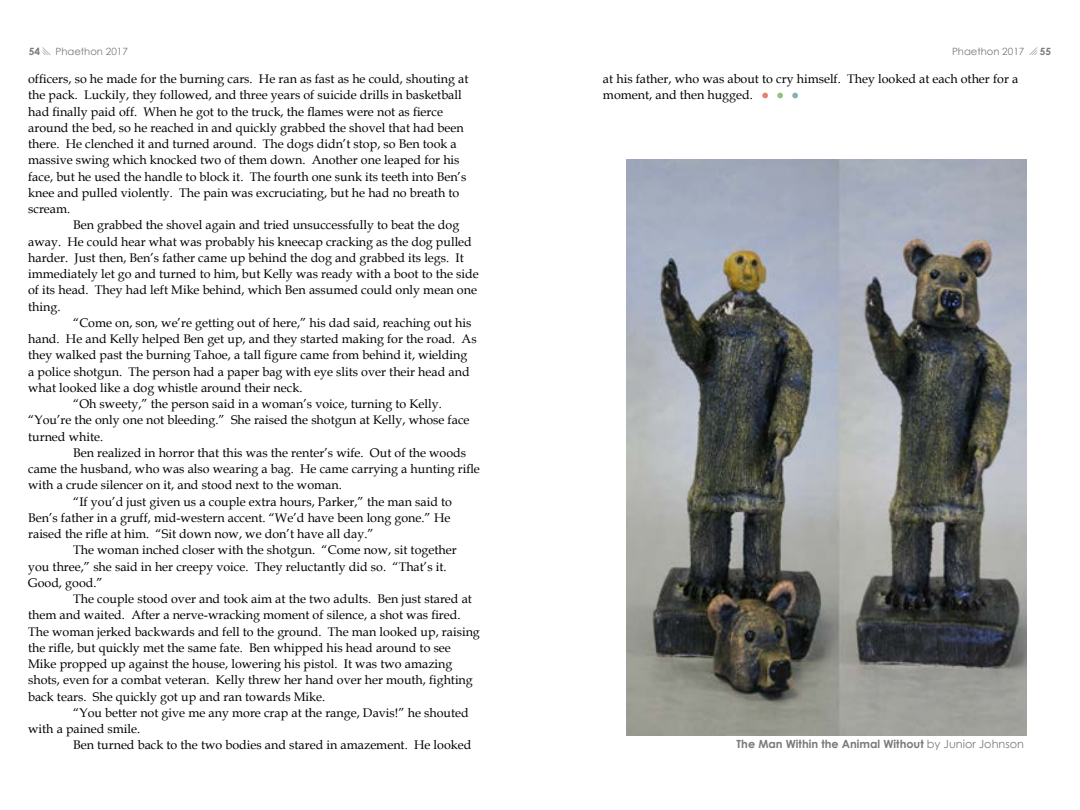
<style>
.page{position:relative;width:1080px;height:810px;background:#fff}
.page>*{position:absolute;margin:0;border:0;box-sizing:border-box;transform-origin:0 0}
.t1{font:12.5px/16.2px "Book Antiqua";color:#000}
.t2{font:700 11.25px "Century Gothic";color:#797a7a}
.t3{font:10px "Century Gothic";color:#797a7a}
.t4{font:700 10px "Century Gothic";color:#797a7a}
.s1{font-weight:700}
.s2{font-weight:400}
</style>
<div class="page">
<img style="left:626px;top:159px;width:400px;height:576px">
<p class="t4" style="left:29px;top:44px;width:13px">54</p>
<p class="t3" style="left:56px;top:44px;width:74px">Phaethon 2017</p>
<p class="t3" style="left:952px;top:44px;width:101px">Phaethon 2017 □ <span class="s1">55</span></p>
<p class="t1" style="left:28px;top:71px;width:442px">officers, so he made for the burning cars. He ran as fast as he could, shouting at the pack. Luckily, they followed, and three years of suicide drills in basketball had finally paid off. When he got to the truck, the flames were not as fierce around the bed, so he reached in and quickly grabbed the shovel that had been there. He clenched it and turned around. The dogs didn’t stop, so Ben took a massive swing which knocked two of them down. Another one leaped for his face, but he used the handle to block it. The fourth one sunk its teeth into Ben’s knee and pulled violently. The pain was excruciating, but he had no breath to scream.</p>
<p class="t1" style="left:28px;top:217px;width:452px;text-indent:45px">Ben grabbed the shovel again and tried unsuccessfully to beat the dog away. He could hear what was probably his kneecap cracking as the dog pulled harder. Just then, Ben’s father came up behind the dog and grabbed its legs. It immediately let go and turned to him, but Kelly was ready with a boot to the side of its head. They had left Mike behind, which Ben assumed could only mean one thing.</p>
<p class="t1" style="left:73px;top:314px;width:400px">“Come on, son, we’re getting out of here,” his dad said, reaching out his</p>
<p class="t1" style="left:28px;top:331px;width:450px">hand. He and Kelly helped Ben get up, and they started making for the road. As</p>
<p class="t1" style="left:28px;top:347px;width:441px">they walked past the burning Tahoe, a tall figure came from behind it, wielding</p>
<p class="t1" style="left:28px;top:363px;width:443px">a police shotgun. The person had a paper bag with eye slits over their head and</p>
<p class="t1" style="left:28px;top:379px;width:276px">what looked like a dog whistle around their neck.</p>
<p class="t1" style="left:73px;top:396px;width:370px">“Oh sweety,” the person said in a woman’s voice, turning to Kelly.</p>
<p class="t1" style="left:28px;top:412px;width:443px">“You’re the only one not bleeding.” She raised the shotgun at Kelly, whose face</p>
<p class="t1" style="left:28px;top:428px;width:77px">turned white.</p>
<p class="t1" style="left:73px;top:444px;width:394px">Ben realized in horror that this was the renter’s wife. Out of the woods</p>
<p class="t1" style="left:28px;top:461px;width:453px">came the husband, who was also wearing a bag. He came carrying a hunting rifle</p>
<p class="t1" style="left:28px;top:477px;width:315px">with a crude silencer on it, and stood next to the woman.</p>
<p class="t1" style="left:73px;top:493px;width:380px">“If you’d just given us a couple extra hours, Parker,” the man said to</p>
<p class="t1" style="left:28px;top:509px;width:424px">Ben’s father in a gruff, mid-western accent. “We’d have been long gone.” He</p>
<p class="t1" style="left:28px;top:526px;width:347px">raised the rifle at him. “Sit down now, we don’t have all day.”</p>
<p class="t1" style="left:73px;top:542px;width:385px">The woman inched closer with the shotgun. “Come now, sit together</p>
<p class="t1" style="left:28px;top:558px;width:420px">you three,” she said in her creepy voice. They reluctantly did so. “That’s it.</p>
<p class="t1" style="left:28px;top:574px;width:76px">Good, good.”</p>
<p class="t1" style="left:73px;top:591px;width:400px">The couple stood over and took aim at the two adults. Ben just stared at</p>
<p class="t1" style="left:28px;top:607px;width:434px">them and waited. After a nerve-wracking moment of silence, a shot was fired.</p>
<p class="t1" style="left:28px;top:623px;width:453px">The woman jerked backwards and fell to the ground. The man looked up, raising</p>
<p class="t1" style="left:28px;top:639px;width:424px">the rifle, but quickly met the same fate. Ben whipped his head around to see</p>
<p class="t1" style="left:28px;top:656px;width:426px">Mike propped up against the house, lowering his pistol. It was two amazing</p>
<p class="t1" style="left:28px;top:672px;width:446px">shots, even for a combat veteran. Kelly threw her hand over her mouth, fighting</p>
<p class="t1" style="left:28px;top:688px;width:299px">back tears. She quickly got up and ran towards Mike.</p>
<p class="t1" style="left:73px;top:704px;width:397px">“You better not give me any more crap at the range, Davis!” he shouted</p>
<p class="t1" style="left:28px;top:721px;width:114px">with a pained smile.</p>
<p class="t1" style="left:73px;top:737px;width:400px">Ben turned back to the two bodies and stared in amazement. He looked</p>
<p class="t1" style="left:603px;top:71px;width:417px">at his father, who was about to cry himself. They looked at each other for a moment, and then hugged.</p>
<p class="t2" style="left:737px;top:735px;width:289px">The Man Within the Animal Without <span class="s2">by Junior Johnson</span></p>
</div>
